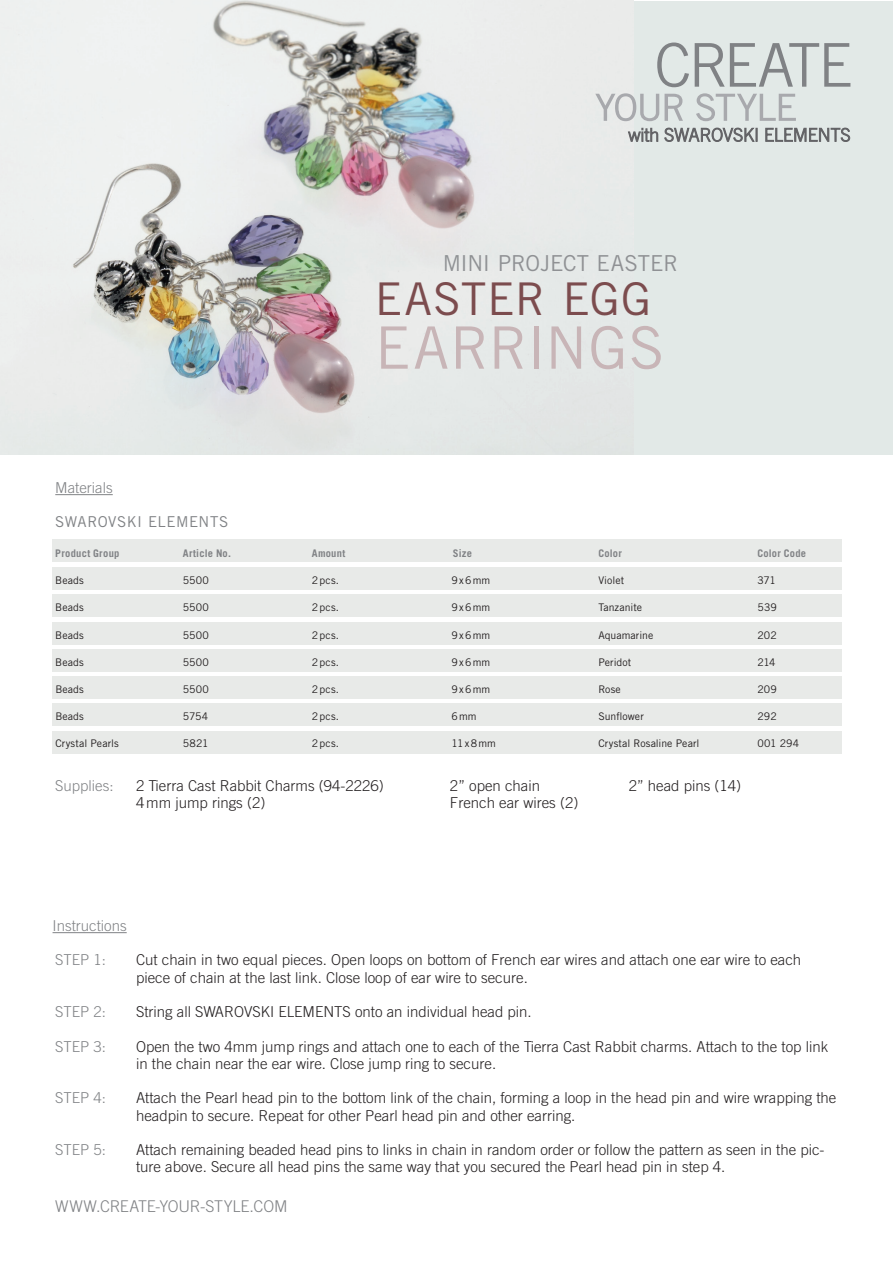
<style>
.page{position:relative;width:893px;height:1263px;background:#fff}
.page>*{position:absolute;margin:0;border:0;box-sizing:border-box;transform-origin:0 0}
.t1{font:58.5px "Trade Gothic";color:#c8b5b7}
.t2{font:45.15px "Trade Gothic";color:#7c4c4e}
.t3{font:22.05px "Trade Gothic";letter-spacing:-.01em;color:#8f9194}
.t4{font:300 16.2px "Trade Gothic";letter-spacing:-.01em;color:#808285}
.t5{font:300 15px/17.2px "Trade Gothic";color:#231f20}
.t6{font:300 15px "Trade Gothic";color:#808285}
.t7{font:15px "Trade Gothic";letter-spacing:.03em;color:#808285}
.t8{font:10.5px "Trade Gothic";letter-spacing:.01em;color:#231f20}
.t9{font:700 10.5px "Trade Gothic";letter-spacing:.025em;color:#808285}
</style>
<div class="page">
<div style="left:1px;top:1px;width:891px;height:453px;background:#e2e9e7"></div>
<img style="left:1px;top:1px;width:488px;height:420px">
<hr style="left:53px;top:932px;width:74px;height:1px;background:#808285">
<svg style="left:657px;top:43px;width:32px;height:44px"></svg>
<svg style="left:695px;top:43px;width:155px;height:44px"></svg>
<svg style="left:595px;top:93px;width:255px;height:49px"></svg>
<div style="left:53px;top:622px;width:789px;height:22px;background:#e8eae8"></div>
<div style="left:53px;top:731px;width:789px;height:23px;background:#e8eae8"></div>
<div style="left:53px;top:649px;width:789px;height:23px;background:#e8eae8"></div>
<div style="left:53px;top:539px;width:789px;height:23px;background:#e8eae8"></div>
<div style="left:53px;top:676px;width:789px;height:23px;background:#e8eae8"></div>
<div style="left:53px;top:567px;width:789px;height:23px;background:#e8eae8"></div>
<div style="left:53px;top:594px;width:789px;height:23px;background:#e8eae8"></div>
<div style="left:53px;top:703px;width:789px;height:23px;background:#e8eae8"></div>
<hr style="left:55px;top:494px;width:58px;height:1px;background:#808285">
<h3 class="t3" style="left:443px;top:250px;width:183px">MINI PROJECT Easter</h3>
<p class="t6" style="left:55px;top:479px;width:59px">Materials</p>
<h2 class="t2" style="left:375px;top:271px;width:58px">Easter</h2>
<h2 class="t2" style="left:562px;top:271px;width:90px">Egg</h2>
<h1 class="t1" style="left:375px;top:312px;width:73px">Earrin</h1>
<h1 class="t1" style="left:588px;top:312px;width:67px">gs</h1>
<p class="t7" style="left:55px;top:512px;width:33px">Swaro</p>
<p class="t7" style="left:108px;top:512px;width:61px">vski Elements</p>
<p class="t9" style="left:55px;top:547px;width:66px">Product Group</p>
<p class="t9" style="left:183px;top:547px;width:50px">Article No.</p>
<p class="t9" style="left:312px;top:547px;width:35px">Amount</p>
<p class="t9" style="left:453px;top:547px;width:21px">Size</p>
<p class="t9" style="left:598px;top:547px;width:25px">Color</p>
<p class="t9" style="left:757px;top:547px;width:50px">Color Code</p>
<p class="t8" style="left:55px;top:574px;width:30px">Beads</p>
<p class="t8" style="left:183px;top:574px;width:28px">5500</p>
<p class="t8" style="left:312px;top:574px;width:29px">2pcs.</p>
<p class="t8" style="left:451px;top:574px;width:40px">9x6mm</p>
<p class="t8" style="left:598px;top:574px;width:27px">Violet</p>
<p class="t8" style="left:757px;top:574px;width:20px">371</p>
<p class="t8" style="left:55px;top:601px;width:30px">Beads</p>
<p class="t8" style="left:183px;top:601px;width:28px">5500</p>
<p class="t8" style="left:312px;top:601px;width:29px">2pcs.</p>
<p class="t8" style="left:451px;top:601px;width:40px">9x6mm</p>
<p class="t8" style="left:598px;top:601px;width:45px">Tanzanite</p>
<p class="t8" style="left:757px;top:601px;width:21px">539</p>
<p class="t8" style="left:55px;top:628px;width:30px">Beads</p>
<p class="t8" style="left:183px;top:628px;width:28px">5500</p>
<p class="t8" style="left:312px;top:628px;width:29px">2pcs.</p>
<p class="t8" style="left:451px;top:628px;width:40px">9x6mm</p>
<p class="t8" style="left:598px;top:628px;width:56px">Aquamarine</p>
<p class="t8" style="left:757px;top:628px;width:21px">202</p>
<p class="t8" style="left:55px;top:656px;width:30px">Beads</p>
<p class="t8" style="left:183px;top:656px;width:28px">5500</p>
<p class="t8" style="left:312px;top:656px;width:29px">2pcs.</p>
<p class="t8" style="left:451px;top:656px;width:40px">9x6mm</p>
<p class="t8" style="left:598px;top:656px;width:34px">Peridot</p>
<p class="t8" style="left:757px;top:656px;width:20px">214</p>
<p class="t8" style="left:55px;top:683px;width:30px">Beads</p>
<p class="t8" style="left:183px;top:683px;width:28px">5500</p>
<p class="t8" style="left:312px;top:683px;width:29px">2pcs.</p>
<p class="t8" style="left:451px;top:683px;width:40px">9x6mm</p>
<p class="t8" style="left:598px;top:683px;width:24px">Rose</p>
<p class="t8" style="left:757px;top:683px;width:21px">209</p>
<p class="t8" style="left:55px;top:710px;width:30px">Beads</p>
<p class="t8" style="left:183px;top:710px;width:27px">5754</p>
<p class="t8" style="left:312px;top:710px;width:29px">2pcs.</p>
<p class="t8" style="left:451px;top:710px;width:27px">6mm</p>
<p class="t8" style="left:598px;top:710px;width:47px">Sunflower</p>
<p class="t8" style="left:757px;top:710px;width:21px">292</p>
<p class="t8" style="left:55px;top:737px;width:65px">Crystal Pearls</p>
<p class="t8" style="left:183px;top:737px;width:27px">5821</p>
<p class="t8" style="left:312px;top:737px;width:29px">2pcs.</p>
<p class="t8" style="left:451px;top:737px;width:46px">11x8mm</p>
<p class="t8" style="left:598px;top:737px;width:103px">Crystal Rosaline Pearl</p>
<p class="t8" style="left:757px;top:737px;width:43px">001 294</p>
<p class="t6" style="left:55px;top:776px;width:60px">Supplies:</p>
<p class="t5" style="left:136px;top:777px;width:249px">2 Tierra Cast Rabbit Charms (94-2226)</p>
<p class="t5" style="left:450px;top:777px;width:92px">2” open chain</p>
<p class="t5" style="left:629px;top:777px;width:114px">2” head pins (14)</p>
<p class="t5" style="left:136px;top:794px;width:131px">4mm jump rings (2)</p>
<p class="t5" style="left:450px;top:794px;width:130px">French ear wires (2)</p>
<p class="t6" style="left:53px;top:917px;width:76px">Instructions</p>
<p class="t6" style="left:55px;top:951px;width:52px">STEP 1:</p>
<p class="t5" style="left:136px;top:951px;width:667px">Cut chain in two equal pieces. Open loops on bottom of French ear wires and attach one ear wire to each piece of chain at the last link. Close loop of ear wire to secure.</p>
<p class="t6" style="left:55px;top:1003px;width:52px">STEP 2:</p>
<p class="t5" style="left:136px;top:1003px;width:397px">String all SWAROVSKI ELEMENTS onto an individual head pin.</p>
<p class="t6" style="left:55px;top:1037px;width:52px">STEP 3:</p>
<p class="t5" style="left:136px;top:1037px;width:694px">Open the two 4mm jump rings and attach one to each of the Tierra Cast Rabbit charms. Attach to the top link in the chain near the ear wire. Close jump ring to secure.</p>
<p class="t6" style="left:55px;top:1089px;width:52px">STEP 4:</p>
<p class="t5" style="left:136px;top:1089px;width:702px">Attach the Pearl head pin to the bottom link of the chain, forming a loop in the head pin and wire wrapping the headpin to secure. Repeat for other Pearl head pin and other earring.</p>
<p class="t6" style="left:55px;top:1141px;width:52px">STEP 5:</p>
<p class="t5" style="left:136px;top:1141px;width:690px">Attach remaining beaded head pins to links in chain in random order or follow the pattern as seen in the pic&shy;ture above. Secure all head pins the same way that you secured the Pearl head pin in step 4.</p>
<p class="t4" style="left:55px;top:1196px;width:234px">WWW.CREATE-YOUR-STYLE.COM</p>
</div>
